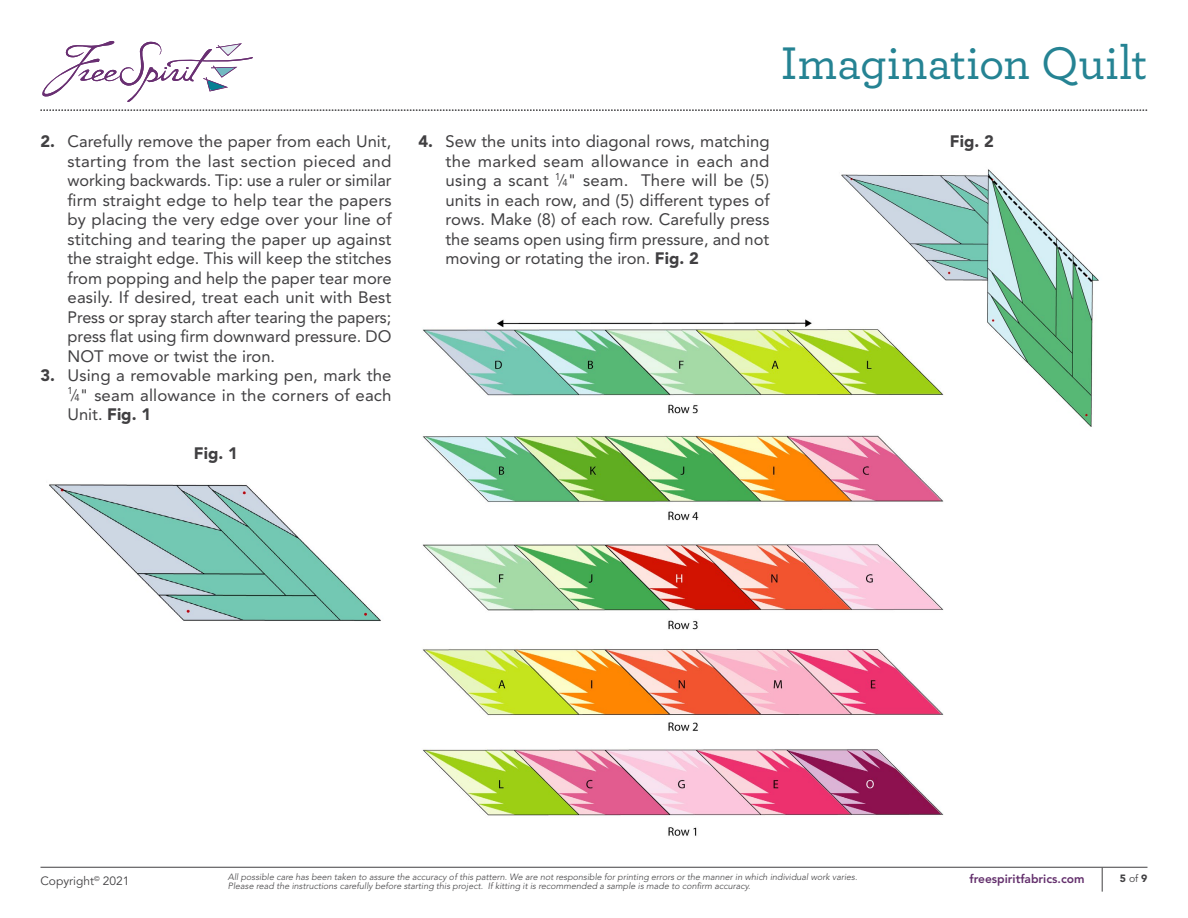
<style>
.page{position:relative;width:1188px;height:918px;background:#fff}
.page>*{position:absolute;margin:0;border:0;box-sizing:border-box;transform-origin:0 0}
.t1{font:500 48px "Archer";color:#258393}
.t2{font:16.5px/19.5px "Avenir LT Std";color:#414042;text-align:justify}
.Illustrations{font:900 16.5px "Avenir LT Std";color:#414042}
.t3{font:800 12px "Avenir LT Std";color:#632f6c}
.t4{font:12px "Avenir LT Std";color:#414042}
.t5{font:900 10.5px "Avenir LT Std";color:#414042}
.t6{font:italic 300 9px "Avenir LT Std";color:#414042}
.s1{font-weight:900}
.s2{font-size:9.9px}
.s3{font-weight:400}
</style>
<div class="page">
<svg style="left:1102px;top:868px;width:1px;height:24px"></svg>
<hr style="left:40px;top:867px;width:1108px;height:1px;background:#414042">
<svg style="left:42px;top:41px;width:211px;height:61px"></svg>
<svg style="left:40px;top:110px;width:1108px;height:1px"></svg>
<img style="left:49px;top:484px;width:332px;height:137px">
<img style="left:841px;top:169px;width:258px;height:258px">
<img style="left:422px;top:312px;width:535px;height:524px">
<p class="t2" style="left:68px;top:132px;width:326px;text-indent:-27px"><span class="s1">2.</span> Carefully remove the paper from each Unit, starting from the last section pieced and working backwards. Tip: use a ruler or similar firm straight edge to help tear the papers by placing the very edge over your line of stitching and tearing the paper up against the straight edge. This will keep the stitches from popping and help the paper tear more easily. If desired, treat each unit with Best Press or spray starch after tearing the papers; press flat using firm downward pressure. DO NOT move or twist the iron.</p>
<p class="t2" style="left:68px;top:366px;width:326px;text-indent:-27px"><span class="s1">3.</span> Using a removable marking pen, mark the <sup>1</sup>⁄<span class="s2">4</span>" seam allowance in the corners of each Unit. <span class="s1">Fig. 1</span></p>
<p class="Illustrations" style="left:194px;top:444px;width:46px">Fig. 1</p>
<h1 class="t1" style="left:781px;top:28px;width:368px">Imagination Quilt</h1>
<p class="t2" style="left:446px;top:132px;width:326px;text-indent:-27px"><span class="s1">4.</span> Sew the units into diagonal rows, matching the marked seam allowance in each and using a scant <sup>1</sup>⁄<span class="s2">4</span>" seam. There will be (5) units in each row, and (5) different types of rows. Make (8) of each row. Carefully press the seams open using firm pressure, and not moving or rotating the iron. <span class="s1">Fig. 2</span></p>
<p class="Illustrations" style="left:950px;top:132px;width:46px">Fig. 2</p>
<p class="t4" style="left:40px;top:874px;width:91px">Copyright<sup>©</sup> 2021</p>
<p class="t6" style="left:228px;top:872px;width:631px">All possible care has been taken to assure the accuracy of this pattern. We are not responsible for printing errors or the manner in which individual work varies.</p>
<p class="t3" style="left:969px;top:872px;width:117px">freespiritfabrics.com</p>
<p class="t5" style="left:1120px;top:872px;width:29px">5 <span class="s3">of</span> 9</p>
<p class="t6" style="left:228px;top:881px;width:524px">Please read the instructions carefully before starting this project. If kitting it is recommended a sample is made to confirm accuracy.</p>
</div>
